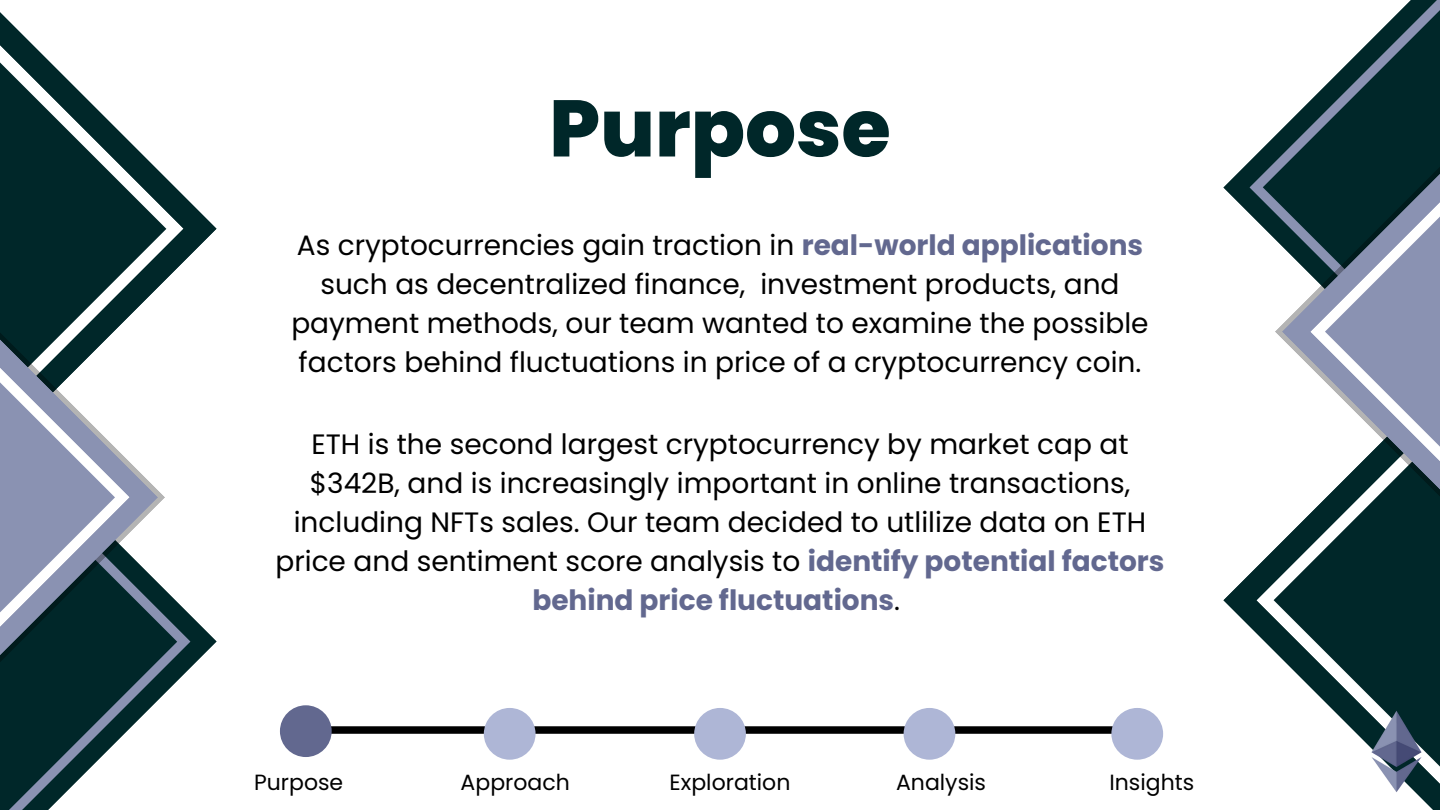
<style>
.page{position:relative;width:1440px;height:810px;background:#fff}
.page>*{position:absolute;margin:0;border:0;box-sizing:border-box;transform-origin:0 0}
.t1{font:800 80px "Poppins";color:#002729}
.t2{font:28px/39px "Poppins";color:#000;text-align:center}
.t3{font:22px "Poppins";color:#000}
.s1{font-weight:700;color:#62688f}
</style>
<div class="page">
<svg style="left:1223px;top:567px;width:33px;height:66px"></svg>
<svg style="left:184px;top:196px;width:33px;height:65px"></svg>
<svg style="left:1256px;top:548px;width:184px;height:262px;fill:#002729"></svg>
<svg style="left:0;top:12px;width:184px;height:268px"></svg>
<svg style="left:1223px;top:162px;width:26px;height:51px"></svg>
<svg style="left:191px;top:616px;width:26px;height:51px"></svg>
<svg style="left:1249px;top:0;width:191px;height:239px"></svg>
<svg style="left:0;top:590px;width:191px;height:220px"></svg>
<svg style="left:1275px;top:70px;width:7px;height:524px"></svg>
<svg style="left:158px;top:235px;width:7px;height:524px"></svg>
<svg style="left:1282px;top:70px;width:158px;height:524px"></svg>
<svg style="left:0;top:235px;width:158px;height:524px"></svg>
<svg style="left:1310px;top:98px;width:130px;height:468px"></svg>
<svg style="left:0;top:263px;width:130px;height:468px"></svg>
<div style="left:306px;top:726px;width:832px;height:8px;background:#000"></div>
<div style="left:694px;top:708px;width:52px;height:52px;background:#aeb6d6;border-radius:50%"></div>
<div style="left:280px;top:705px;width:52px;height:52px;background:#62688f;border-radius:50%"></div>
<div style="left:484px;top:708px;width:52px;height:52px;background:#aeb6d6;border-radius:50%"></div>
<div style="left:904px;top:708px;width:51px;height:52px;background:#aeb6d6;border-radius:50%"></div>
<div style="left:1111px;top:708px;width:52px;height:52px;background:#aeb6d6;border-radius:50%"></div>
<img style="left:1352px;top:708px;width:88px;height:88px">
<h1 class="t1" style="left:549px;top:73px;width:343px">Purpose</h1>
<p class="t2" style="left:291px;top:226px;width:859px">As cryptocurrencies gain traction in <span class="s1">real-world applications </span>such as decentralized finance, investment products, and payment methods, our team wanted to examine the possible factors behind fluctuations in price of a cryptocurrency coin.</p>
<p class="t2" style="left:275px;top:424px;width:891px">ETH is the second largest cryptocurrency by market cap at $342B, and is increasingly important in online transactions, including NFTs sales. Our team decided to utlilize data on ETH price and sentiment score analysis to <span class="s1">identify potential factors behind price fluctuations</span>.</p>
<p class="t3" style="left:254px;top:767px;width:91px">Purpose</p>
<p class="t3" style="left:461px;top:767px;width:111px">Approach</p>
<p class="t3" style="left:670px;top:767px;width:122px">Exploration</p>
<p class="t3" style="left:896px;top:767px;width:91px">Analysis</p>
<p class="t3" style="left:1109px;top:767px;width:86px">Insights</p>
</div>
